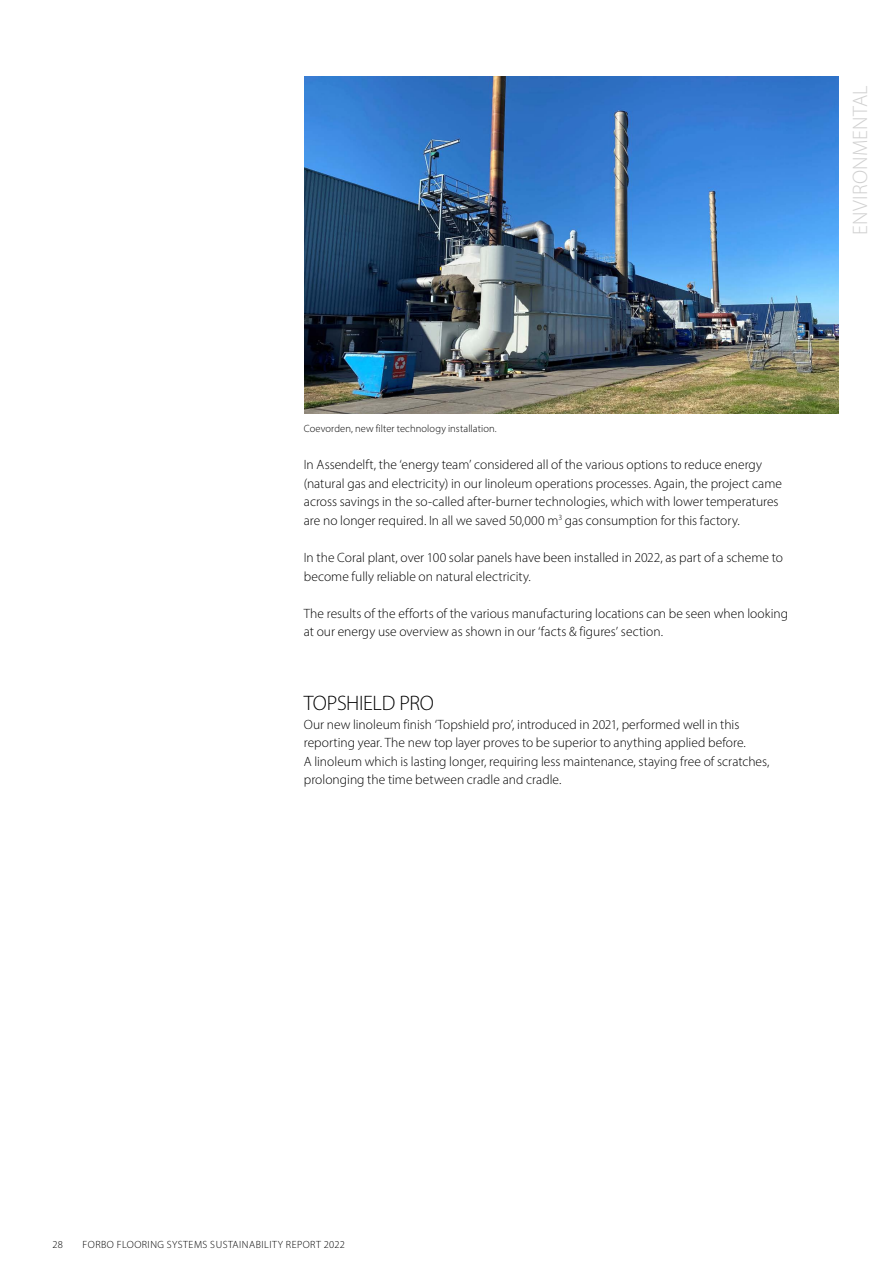
<style>
.page{position:relative;width:893px;height:1263px;background:#fff}
.page>*{position:absolute;margin:0;border:0;box-sizing:border-box;transform-origin:0 0}
.t1{font:300 21px "Myriad Pro";letter-spacing:.015em;color:#d0d0d0}
.t2{font:300 21px "Myriad Pro";letter-spacing:-.015em;color:#000}
.t3{font:300 13.5px/18.5px "Myriad Pro";color:#000}
.t4{font:300 10.5px "Myriad Pro";letter-spacing:.02em;color:#000}
.t5{font:300 10.5px "Myriad Pro";letter-spacing:.045em;color:#000}
</style>
<div class="page">
<img style="left:305px;top:77px;width:533px;height:337px">
<h1 class="t1" style="left:847px;top:235px;width:151px;rotate:-90deg">ENVIRONMENTAL</h1>
<p class="t4" style="left:304px;top:422px;width:194px">Coevorden, new filter technology installation.</p>
<p class="t3" style="left:304px;top:455px;width:480px">In Assendelft, the ‘energy team’ considered all of the various options to reduce energy (natural gas and electricity) in our linoleum operations processes. Again, the project came across savings in the so-called after-burner technologies, which with lower temperatures are no longer required. In all we saved 50,000 m<sup>3</sup> gas consumption for this factory.</p>
<p class="t3" style="left:304px;top:548px;width:481px">In the Coral plant, over 100 solar panels have been installed in 2022, as part of a scheme to become fully reliable on natural electricity.</p>
<p class="t3" style="left:304px;top:604px;width:486px">The results of the efforts of the various manufacturing locations can be seen when looking at our energy use overview as shown in our ‘facts &amp; figures’ section.</p>
<h1 class="t2" style="left:304px;top:691px;width:132px">TOPSHIELD PRO</h1>
<p class="t3" style="left:304px;top:715px;width:467px">Our new linoleum finish ‘Topshield pro’, introduced in 2021, performed well in this reporting year. The new top layer proves to be superior to anything applied before.<br>A linoleum which is lasting longer, requiring less maintenance, staying free of scratches, prolonging the time between cradle and cradle.</p>
<p class="t4" style="left:53px;top:1238px;width:12px">28</p>
<p class="t5" style="left:83px;top:1238px;width:264px">FORBO FLOORING SYSTEMS SUSTAINABILITY REPORT 2022</p>
</div>
